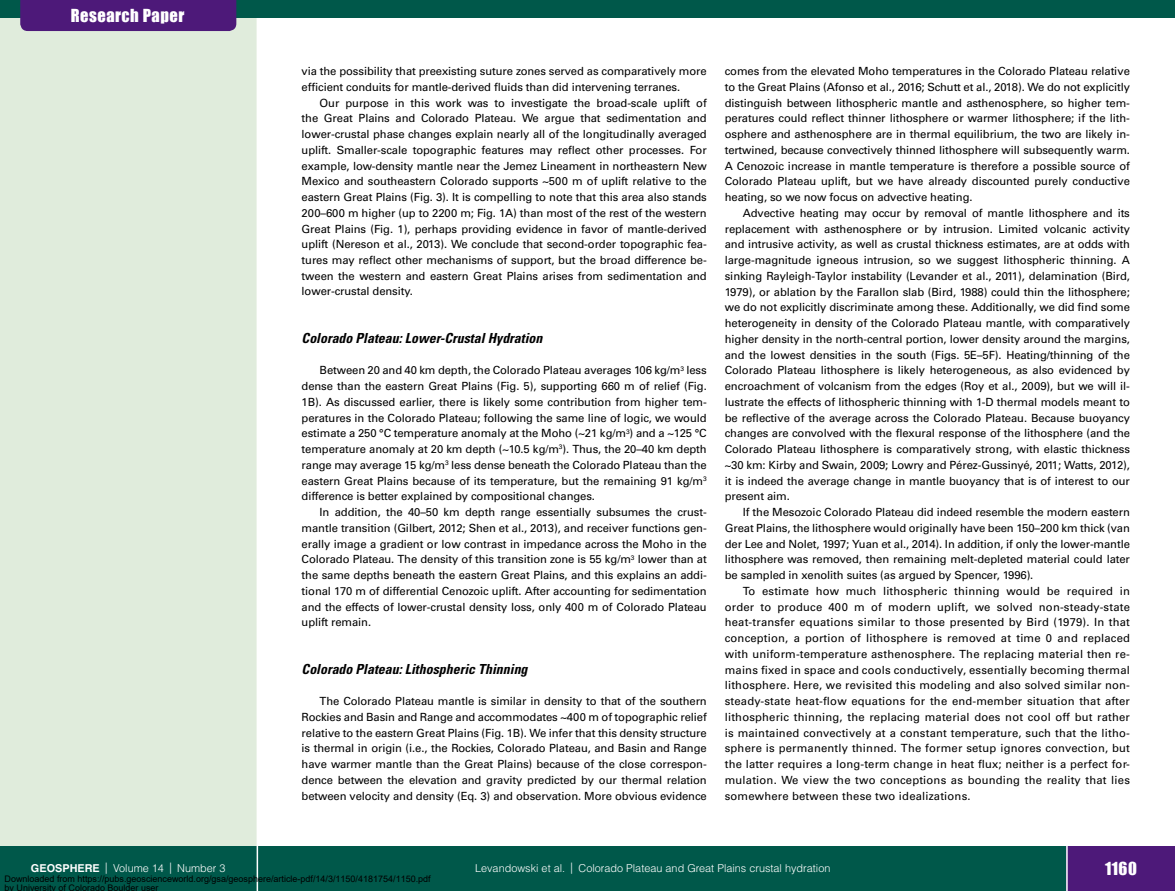
<style>
.page{position:relative;width:1175px;height:891px;background:#fff}
.page>*{position:absolute;margin:0;border:0;box-sizing:border-box;transform-origin:0 0}
.t1{font:16.5px "Impact";letter-spacing:.03em;color:#fff}
.t2{font:italic 700 condensed 13.8px "Univers";color:#000}
.t3{font:11.25px/15.8px "Univers";letter-spacing:-.01em;color:#000;text-align:justify}
.t4{font:300 10.8px "Helvetica";color:#fff}
.t5{font:9px/9px "Arial";color:#000}
.s1{font-weight:700}
.s2{font-size:11.25px}
</style>
<div class="page">
<div style="left:0;top:0;width:256px;height:891px;background:#e0ecdc"></div>
<div style="left:0;top:846px;width:1174px;height:45px;background:#00584a"></div>
<hr style="left:256px;top:0;width:2px;height:891px;background:#fff">
<div style="left:0;top:0;width:1174px;height:18px;background:#00584a"></div>
<div style="left:20px;top:0;width:216px;height:31px;background:#4d1979"></div>
<div style="left:1066px;top:846px;width:108px;height:45px;background:#4d1979"></div>
<hr style="left:1066px;top:846px;width:1px;height:45px;background:#fff">
<h1 class="t1" style="left:71px;top:3px;width:115px">Research Paper</h1>
<p class="t3" style="left:302px;top:63px;width:406px">via the possibility that preexisting suture zones served as comparatively more efficient conduits for mantle-derived fluids than did intervening terranes.</p>
<p class="t3" style="left:302px;top:95px;width:407px;text-indent:18px">Our purpose in this work was to investigate the broad-scale uplift of the Great Plains and Colorado Plateau. We argue that sedimentation and lower-crustal phase changes explain nearly all of the longitudinally averaged uplift. Smaller-scale topographic features may reflect other processes. For example, low-density mantle near the Jemez Lineament in northeastern New Mexico and southeastern Colorado supports ~500 m of uplift relative to the eastern Great Plains (Fig. 3). It is compelling to note that this area also stands 200–600 m higher (up to 2200 m; Fig. 1A) than most of the rest of the western Great Plains (Fig. 1), perhaps providing evidence in favor of mantle-derived uplift (Nereson et al., 2013). We conclude that second-order topographic fea&shy;tures may reflect other mechanisms of support, but the broad difference be&shy;tween the western and eastern Great Plains arises from sedimentation and lower-crustal density.</p>
<p class="t2" style="left:302px;top:329px;width:242px">Colorado Plateau: Lower-Crustal Hydration</p>
<p class="t3" style="left:301px;top:362px;width:407px;text-indent:18px">Between 20 and 40 km depth, the Colorado Plateau averages 106 kg/m<sup>3</sup> less dense than the eastern Great Plains (Fig. 5), supporting 660 m of relief (Fig.<br>1B). As discussed earlier, there is likely some contribution from higher tem&shy;peratures in the Colorado Plateau; following the same line of logic, we would estimate a 250 °C temperature anomaly at the Moho (~21 kg/m<sup>3</sup>) and a ~125 °C temperature anomaly at 20 km depth (~10.5 kg/m<sup>3</sup>). Thus, the 20–40 km depth range may average 15 kg/m<sup>3</sup> less dense beneath the Colorado Plateau than the eastern Great Plains because of its temperature, but the remaining 91 kg/m<sup>3 </sup>difference is better explained by compositional changes.</p>
<p class="t3" style="left:302px;top:504px;width:407px;text-indent:18px">In addition, the 40–50 km depth range essentially subsumes the crust&shy;mantle transition (Gilbert, 2012; Shen et al., 2013), and receiver functions gen&shy;erally image a gradient or low contrast in impedance across the Moho in the Colorado Plateau. The density of this transition zone is 55 kg/m<sup>3</sup> lower than at the same depths beneath the eastern Great Plains, and this explains an addi&shy;tional 170 m of differential Cenozoic uplift. After accounting for sedimentation and the effects of lower-crustal density loss, only 400 m of Colorado Plateau uplift remain.</p>
<p class="t2" style="left:302px;top:660px;width:227px">Colorado Plateau: Lithospheric Thinning</p>
<p class="t3" style="left:302px;top:693px;width:407px;text-indent:18px">The Colorado Plateau mantle is similar in density to that of the southern Rockies and Basin and Range and accommodates ~400 m of topographic relief relative to the eastern Great Plains (Fig. 1B). We infer that this density structure is thermal in origin (i.e., the Rockies, Colorado Plateau, and Basin and Range have warmer mantle than the Great Plains) because of the close correspon&shy;dence between the elevation and gravity predicted by our thermal relation between velocity and density (Eq. 3) and observation. More obvious evidence</p>
<p class="t3" style="left:724px;top:63px;width:407px">comes from the elevated Moho temperatures in the Colorado Plateau relative to the Great Plains (Afonso et al., 2016; Schutt et al., 2018). We do not explicitly distinguish between lithospheric mantle and asthenosphere, so higher tem&shy;peratures could reflect thinner lithosphere or warmer lithosphere; if the lith&shy;osphere and asthenosphere are in thermal equilibrium, the two are likely in&shy;tertwined, because convectively thinned lithosphere will subsequently warm.<br>A Cenozoic increase in mantle temperature is therefore a possible source of Colorado Plateau uplift, but we have already discounted purely conductive heating, so we now focus on advective heating.</p>
<p class="t3" style="left:724px;top:205px;width:407px;text-indent:18px">Advective heating may occur by removal of mantle lithosphere and its replacement with asthenosphere or by intrusion. Limited volcanic activity and intrusive activity, as well as crustal thickness estimates, are at odds with large-magnitude igneous intrusion, so we suggest lithospheric thinning. A sinking Rayleigh-Taylor instability (Levander et al., 2011), delamination (Bird, 1979), or ablation by the Farallon slab (Bird, 1988) could thin the lithosphere; we do not explicitly discriminate among these. Additionally, we did find some heterogeneity in density of the Colorado Plateau mantle, with comparatively higher density in the north-central portion, lower density around the margins, and the lowest densities in the south (Figs. 5E–5F). Heating/thinning of the Colorado Plateau lithosphere is likely heterogeneous, as also evidenced by encroachment of volcanism from the edges (Roy et al., 2009), but we will il&shy;lustrate the effects of lithospheric thinning with 1-D thermal models meant to be reflective of the average across the Colorado Plateau. Because buoyancy changes are convolved with the flexural response of the lithosphere (and the Colorado Plateau lithosphere is comparatively strong, with elastic thickness ~30 km: Kirby and Swain, 2009; Lowry and Pérez-Gussinyé, 2011; Watts, 2012), it is indeed the average change in mantle buoyancy that is of interest to our present aim.</p>
<p class="t3" style="left:724px;top:504px;width:407px;text-indent:18px">If the Mesozoic Colorado Plateau did indeed resemble the modern eastern Great Plains, the lithosphere would originally have been 150–200 km thick (van der Lee and Nolet, 1997; Yuan et al., 2014). In addition, if only the lower-mantle lithosphere was removed, then remaining melt-depleted material could later be sampled in xenolith suites (as argued by Spencer, 1996).</p>
<p class="t3" style="left:724px;top:583px;width:407px;text-indent:18px">To estimate how much lithospheric thinning would be required in order to produce 400 m of modern uplift, we solved non-steady-state heat-transfer equations similar to those presented by Bird (1979). In that conception, a portion of lithosphere is removed at time 0 and replaced with uniform-temperature asthenosphere. The replacing material then re&shy;mains fixed in space and cools conductively, essentially becoming thermal lithosphere. Here, we revisited this modeling and also solved similar non&shy;steady-state heat-flow equations for the end-member situation that after lithospheric thinning, the replacing material does not cool off but rather is maintained convectively at a constant temperature, such that the litho&shy;sphere is permanently thinned. The former setup ignores convection, but the latter requires a long-term change in heat flux; neither is a perfect for&shy;mulation. We view the two conceptions as bounding the reality that lies somewhere between these two idealizations.</p>
<p class="t4" style="left:31px;top:862px;width:196px"><span class="s1">GEOSPHERE</span> <span class="s2">|</span> Volume 14 <span class="s2">|</span> Number 3</p>
<p class="t4" style="left:475px;top:862px;width:357px">Levandowski et al. <span class="s2">|</span> Colorado Plateau and Great Plains crustal hydration</p>
<h1 class="t1" style="left:1105px;top:856px;width:33px">1160</h1>
<p class="t5" style="left:4px;top:875px;width:428px">Downloaded from https://pubs.geoscienceworld.org/gsa/geosphere/article-pdf/14/3/1150/4181754/1150.pdf by University of Colorado Boulder user</p>
</div>
